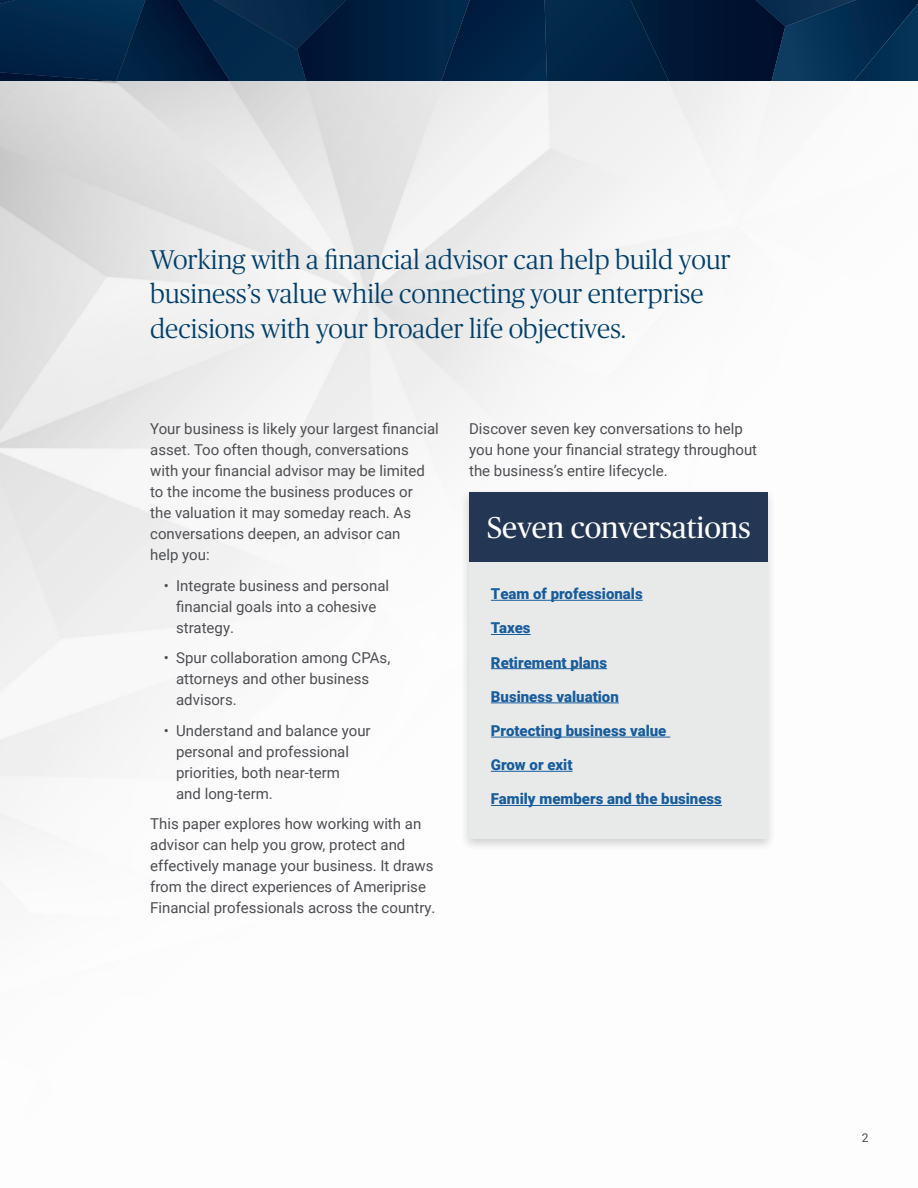
<style>
.page{position:relative;width:918px;height:1188px;background:#fff}
.page>*{position:absolute;margin:0;border:0;box-sizing:border-box;transform-origin:0 0}
.Headline{font:30px "Publico Headline";color:#fff}
.Secondary_Headline{font:300 27px/34.5px "Publico Headline";color:#003f6b}
.Body{font:15px/21px "Roboto";color:#4d4e53}
.Body_Subhead{font:900 15px "Roboto";color:#175d9e}
.t1{font:12px "Roboto";color:#4d4e53}
</style>
<div class="page">
<div style="left:460px;top:488px;width:317px;height:364px;background:#231f20;opacity:.25"></div>
<div style="left:469px;top:493px;width:299px;height:345px;background:#e5e6e6"></div>
<hr style="left:491px;top:600px;width:152px;height:1px;background:#175d9e">
<hr style="left:491px;top:634px;width:40px;height:1px;background:#175d9e">
<hr style="left:491px;top:668px;width:116px;height:1px;background:#175d9e">
<hr style="left:491px;top:703px;width:128px;height:1px;background:#175d9e">
<hr style="left:491px;top:737px;width:179px;height:1px;background:#175d9e">
<hr style="left:491px;top:771px;width:82px;height:1px;background:#175d9e">
<hr style="left:491px;top:805px;width:231px;height:1px;background:#175d9e">
<div style="left:470px;top:493px;width:298px;height:69px;background:#233653"></div>
<svg style="left:0;top:0;width:918px;height:81px;background:#012344"></svg>
<p class="Secondary_Headline" style="left:150px;top:241px;width:582px">Working with a financial advisor can help build your business’s value while connecting your enterprise decisions with your broader life objectives.</p>
<p class="Body" style="left:150px;top:418px;width:290px">Your business is likely your largest financial asset. Too often though, conversations with your financial advisor may be limited to the income the business produces or<br>the valuation it may someday reach. As conversations deepen, an advisor can<br>help you:</p>
<p class="Body" style="left:176px;top:574px;width:215px;text-indent:-12px">• Integrate business and personal financial goals into a cohesive strategy.</p>
<p class="Body" style="left:176px;top:647px;width:216px;text-indent:-12px">• Spur collaboration among CPAs, attorneys and other business advisors.</p>
<p class="Body" style="left:176px;top:719px;width:196px;text-indent:-12px">• Understand and balance your personal and professional priorities, both near-term<br>and long-term.</p>
<p class="Body" style="left:150px;top:813px;width:287px">This paper explores how working with an advisor can help you grow, protect and effectively manage your business. It draws from the direct experiences of Ameriprise Financial professionals across the country.</p>
<p class="Body" style="left:469px;top:418px;width:290px">Discover seven key conversations to help you hone your financial strategy throughout the business’s entire lifecycle.</p>
<p class="Headline" style="left:487px;top:507px;width:265px">Seven conversations</p>
<p class="Body_Subhead" style="left:491px;top:583px;width:153px">Team of professionals</p>
<p class="Body_Subhead" style="left:491px;top:618px;width:41px">Taxes</p>
<p class="Body_Subhead" style="left:491px;top:652px;width:118px">Retirement plans</p>
<p class="Body_Subhead" style="left:491px;top:686px;width:129px">Business valuation</p>
<p class="Body_Subhead" style="left:491px;top:720px;width:177px">Protecting business value</p>
<p class="Body_Subhead" style="left:491px;top:754px;width:83px">Grow or exit</p>
<p class="Body_Subhead" style="left:491px;top:789px;width:233px">Family members and the business</p>
<p class="t1" style="left:862px;top:1129px;width:8px">2</p>
</div>
